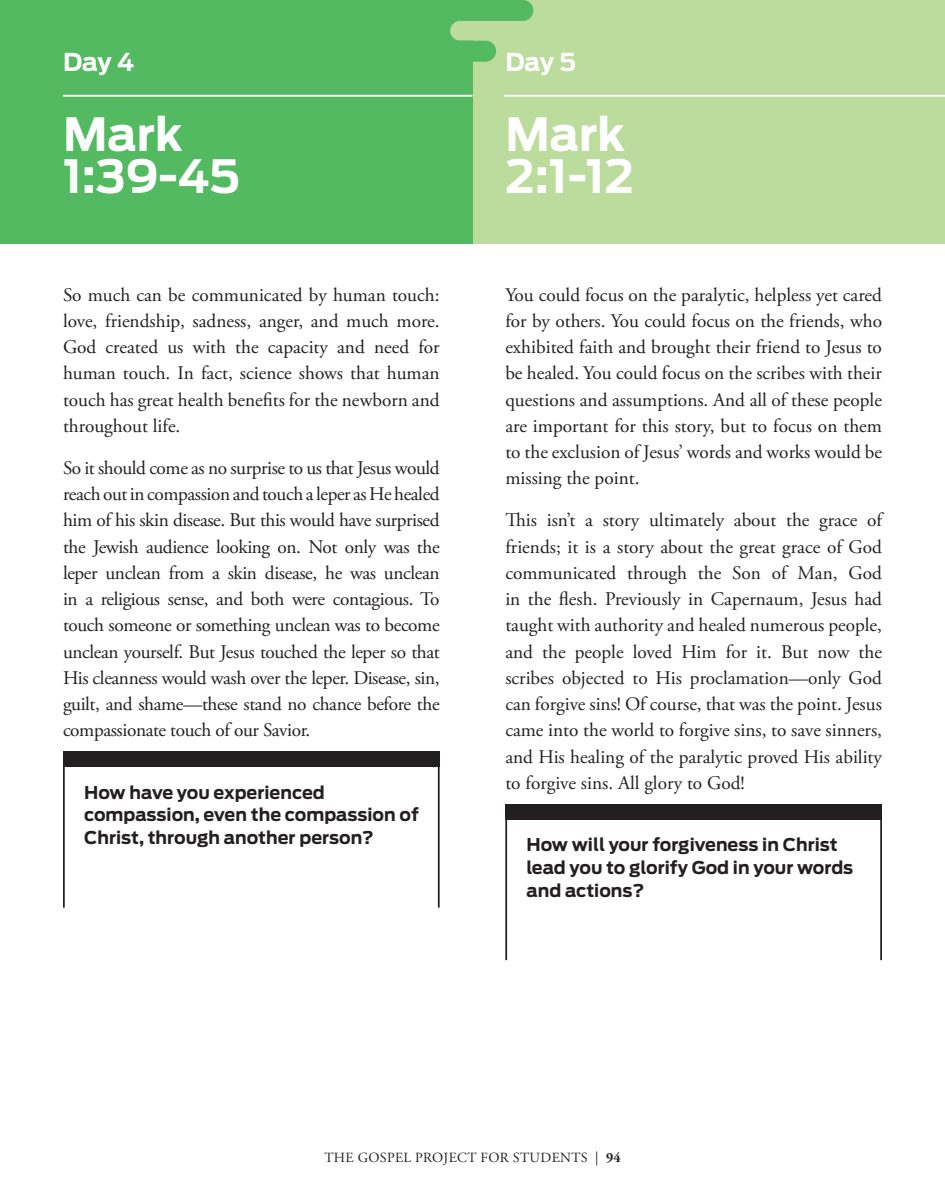
<style>
.page{position:relative;width:945px;height:1197px;background:#fff}
.page>*{position:absolute;margin:0;border:0;box-sizing:border-box;transform-origin:0 0}
.header_largest_left{font:700 45.5px/42px "Antenna";color:#fff}
.header_smallest_left{font:700 24.5px "Antenna";letter-spacing:-.01em;color:#fff}
.body_devo{font:19.25px/26.2px "Adobe Garamond Pro";color:#231f20;text-align:justify}
.question_devos{font:700 17.5px/22.8px "Antenna";color:#231f20}
.t1{font:14px "Adobe Garamond Pro";letter-spacing:.025em;color:#231f20}
.s1{font-weight:700}
</style>
<div class="page">
<div style="left:473px;top:0;width:472px;height:244px;background:#bcdc9d"></div>
<div style="left:0;top:0;width:473px;height:244px;background:#53ba61"></div>
<div style="left:450px;top:21px;width:67px;height:20px;background:#bcdc9d;border-radius:10px"></div>
<div style="left:309px;top:41px;width:187px;height:21px;background:#53ba61;border-radius:10px"></div>
<div style="left:346px;top:0;width:187px;height:21px;background:#53ba61;border-radius:10px"></div>
<div style="left:64px;top:752px;width:376px;height:15px;background:#231f20"></div>
<hr style="left:63px;top:752px;width:2px;height:156px;background:#231f20">
<hr style="left:438px;top:752px;width:2px;height:156px;background:#231f20">
<hr style="left:63px;top:95px;width:409px;height:2px;background:#fff">
<div style="left:506px;top:804px;width:376px;height:15px;background:#231f20"></div>
<hr style="left:505px;top:804px;width:2px;height:156px;background:#231f20">
<hr style="left:880px;top:804px;width:2px;height:156px;background:#231f20">
<hr style="left:504px;top:95px;width:441px;height:2px;background:#fff">
<p class="header_smallest_left" style="left:63px;top:48px;width:73px">Day 4</p>
<p class="header_largest_left" style="left:63px;top:114px;width:178px">Mark<br>1:39-45</p>
<p class="body_devo" style="left:63px;top:282px;width:378px">So much can be communicated by human touch: love, friendship, sadness, anger, and much more.<br>God created us with the capacity and need for human touch. In fact, science shows that human touch has great health benefits for the newborn and throughout life.</p>
<p class="body_devo" style="left:63px;top:455px;width:378px">So it should come as no surprise to us that Jesus would reach out in compassion and touch a leper as He healed him of his skin disease. But this would have surprised the Jewish audience looking on. Not only was the leper unclean from a skin disease, he was unclean in a religious sense, and both were contagious. To touch someone or something unclean was to become unclean yourself. But Jesus touched the leper so that His cleanness would wash over the leper. Disease, sin, guilt, and shame—these stand no chance before the compassionate touch of our Savior.</p>
<p class="question_devos" style="left:84px;top:781px;width:336px">How have you experienced compassion, even the compassion of<br>Christ, through another person?</p>
<p class="header_smallest_left" style="left:505px;top:48px;width:72px">Day 5</p>
<p class="header_largest_left" style="left:505px;top:114px;width:130px">Mark<br>2:1-12</p>
<p class="body_devo" style="left:505px;top:282px;width:378px">You could focus on the paralytic, helpless yet cared for by others. You could focus on the friends, who exhibited faith and brought their friend to Jesus to be healed. You could focus on the scribes with their questions and assumptions. And all of these people are important for this story, but to focus on them to the exclusion of Jesus’ words and works would be missing the point.</p>
<p class="body_devo" style="left:505px;top:508px;width:378px">This isn’t a story ultimately about the grace of friends; it is a story about the great grace of God communicated through the Son of Man, God in the flesh. Previously in Capernaum, Jesus had taught with authority and healed numerous people, and the people loved Him for it. But now the scribes objected to His proclamation—only God can forgive sins! Of course, that was the point. Jesus came into the world to forgive sins, to save sinners, and His healing of the paralytic proved His ability to forgive sins. All glory to God!</p>
<p class="question_devos" style="left:526px;top:833px;width:328px">How will your forgiveness in Christ lead you to glorify God in your words and actions?</p>
<p class="t1" style="left:324px;top:1150px;width:298px">THE GOSPEL PROJECT FOR STUDENTS | <span class="s1">94</span></p>
</div>
